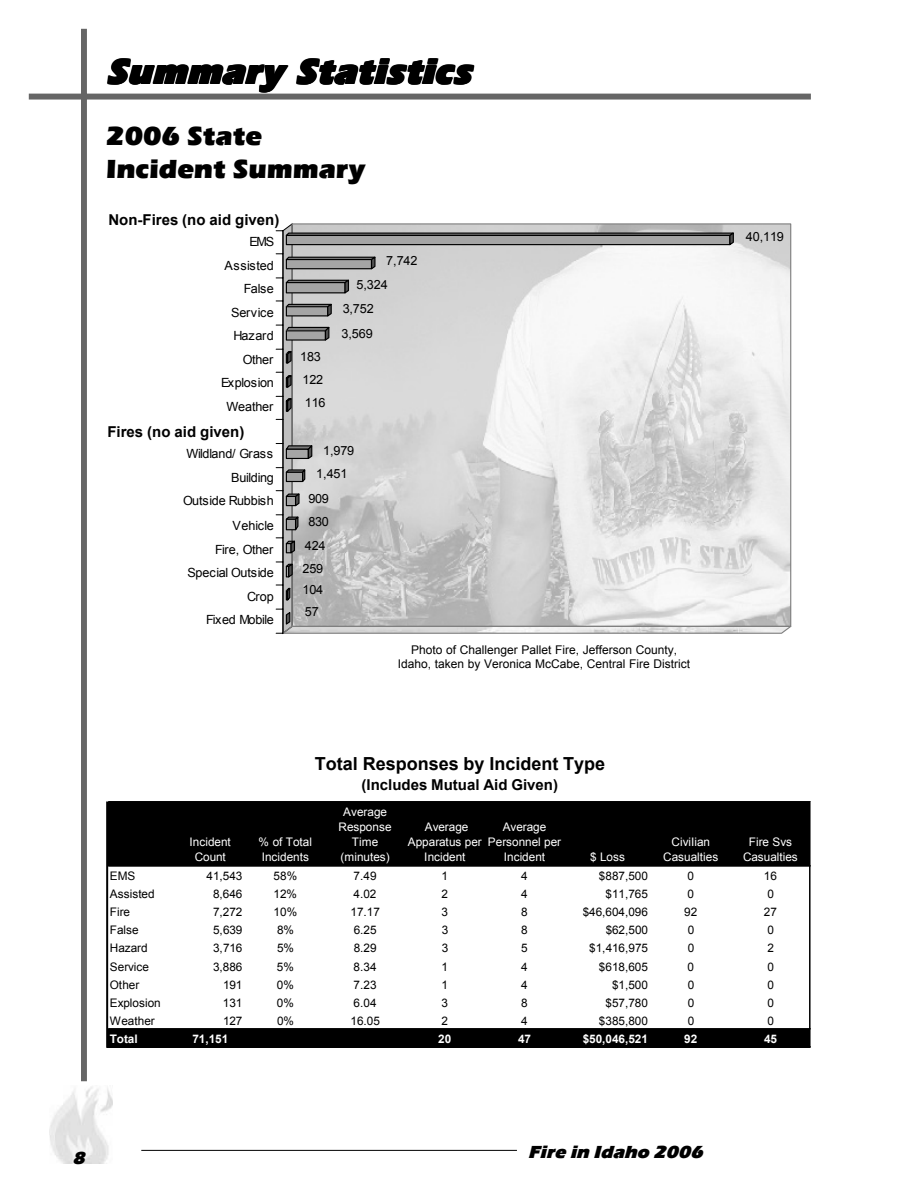
<style>
.page{position:relative;width:918px;height:1188px;background:#fff}
.page>*{position:absolute;margin:0;border:0;box-sizing:border-box;transform-origin:0 0}
.t1{font:italic 900 36px "Eras ITC";color:#000}
.t2{font:900 27px/32.4px "Eras ITC";color:#000}
.t3{font:700 18px "Arial";color:#000}
.t4{font:italic 900 18px "Eras ITC";color:#000}
.t5{font:700 15px "Arial";color:#000}
.t6{font:12.6px "Arial";letter-spacing:-.015em;color:#000}
.t7{font:12.6px "Arial";letter-spacing:-.04em;color:#000}
.t8{font:12.6px "Arial";letter-spacing:.04em;color:#000}
.t9{font:12.6px "Arial";letter-spacing:.005em;color:#000}
.t10{font:12px/14.4px "Arial";color:#000;text-align:center}
.t11{font:11.85px "Arial";letter-spacing:-.005em;color:#000}
.t12{font:11.85px/15px "Arial";letter-spacing:-.005em;color:#fff;text-align:center}
.t13{font:700 11.85px "Arial";letter-spacing:-.005em;color:#fff}
</style>
<div class="page">
<div style="left:81px;top:29px;width:6px;height:1052px;background:#666"></div>
<div style="left:29px;top:94px;width:782px;height:6px;background:#666"></div>
<hr style="left:141px;top:1150px;width:376px;height:1px;background:#000">
<img style="left:50px;top:1087px;width:62px;height:77px">
<svg style="left:291px;top:223px;width:501px;height:411px"></svg>
<svg style="left:276px;top:224px;width:461px;height:410px"></svg>
<div style="left:107px;top:802px;width:703px;height:64px;background:#000"></div>
<div style="left:107px;top:1029px;width:703px;height:18px;background:#000"></div>
<hr style="left:107px;top:802px;width:1px;height:246px;background:#000">
<hr style="left:809px;top:803px;width:2px;height:245px;background:#000">
<hr style="left:108px;top:802px;width:703px;height:1px;background:#000">
<hr style="left:108px;top:865px;width:703px;height:2px;background:#000">
<hr style="left:108px;top:1028px;width:703px;height:2px;background:#000">
<hr style="left:108px;top:1046px;width:703px;height:2px;background:#000">
<h1 class="t1" style="left:107px;top:51px;width:375px">Summary Statistics</h1>
<h2 class="t2" style="left:106px;top:120px;width:261px">2006 State<br>Incident Summary</h2>
<p class="t5" style="left:108px;top:211px;width:173px">Non-Fires (no aid given)</p>
<p class="t6" style="left:250px;top:234px;width:26px">EMS</p>
<p class="t6" style="left:746px;top:230px;width:39px">40,119</p>
<p class="t8" style="left:224px;top:258px;width:51px">Assisted</p>
<p class="t6" style="left:386px;top:254px;width:33px">7,742</p>
<p class="t6" style="left:244px;top:281px;width:32px">False</p>
<p class="t6" style="left:357px;top:278px;width:33px">5,324</p>
<p class="t9" style="left:231px;top:305px;width:44px">Service</p>
<p class="t6" style="left:343px;top:302px;width:33px">3,752</p>
<p class="t6" style="left:234px;top:328px;width:42px">Hazard</p>
<p class="t6" style="left:342px;top:326px;width:33px">3,569</p>
<p class="t6" style="left:243px;top:352px;width:32px">Other</p>
<p class="t6" style="left:300px;top:349px;width:22px">183</p>
<p class="t6" style="left:221px;top:376px;width:54px">Explosion</p>
<p class="t6" style="left:303px;top:372px;width:22px">122</p>
<p class="t6" style="left:227px;top:400px;width:48px">Weather</p>
<p class="t6" style="left:305px;top:395px;width:22px">116</p>
<p class="t5" style="left:107px;top:423px;width:138px">Fires (no aid given)</p>
<p class="t6" style="left:186px;top:447px;width:88px">Wildland/ Grass</p>
<p class="t6" style="left:323px;top:443px;width:33px">1,979</p>
<p class="t6" style="left:231px;top:471px;width:44px">Building</p>
<p class="t6" style="left:316px;top:466px;width:33px">1,451</p>
<p class="t6" style="left:183px;top:494px;width:92px">Outside Rubbish</p>
<p class="t6" style="left:308px;top:492px;width:22px">909</p>
<p class="t6" style="left:232px;top:518px;width:43px">Vehicle</p>
<p class="t6" style="left:308px;top:515px;width:22px">830</p>
<p class="t6" style="left:215px;top:542px;width:60px">Fire, Other</p>
<p class="t6" style="left:305px;top:539px;width:22px">424</p>
<p class="t6" style="left:188px;top:565px;width:88px">Special Outside</p>
<p class="t6" style="left:303px;top:562px;width:22px">259</p>
<p class="t6" style="left:247px;top:589px;width:28px">Crop</p>
<p class="t6" style="left:303px;top:582px;width:22px">104</p>
<p class="t7" style="left:206px;top:612px;width:69px">Fixed Mobile</p>
<p class="t6" style="left:305px;top:604px;width:16px">57</p>
<p class="t10" style="left:398px;top:642px;width:294px">Photo of Challenger Pallet Fire, Jefferson County,<br>Idaho, taken by Veronica McCabe, Central Fire District</p>
<h3 class="t3" style="left:315px;top:753px;width:292px">Total Responses by Incident Type</h3>
<p class="t5" style="left:362px;top:776px;width:198px">(Includes Mutual Aid Given)</p>
<p class="t12" style="left:190px;top:834px;width:43px">Incident<br>Count</p>
<p class="t12" style="left:259px;top:834px;width:55px;text-align:left">% of Total<br>Incidents</p>
<p class="t12" style="left:339px;top:804px;width:54px">Average<br>Response<br>Time (minutes)</p>
<p class="t12" style="left:408px;top:819px;width:75px">Average<br>Apparatus per<br>Incident</p>
<p class="t12" style="left:488px;top:819px;width:75px">Average<br>Personnel per<br>Incident</p>
<p class="t12" style="left:590px;top:849px;width:36px">$ Loss</p>
<p class="t12" style="left:663px;top:834px;width:56px">CiviIian<br>Casualties</p>
<p class="t12" style="left:743px;top:834px;width:56px">Fire Svs<br>Casualties</p>
<p class="t11" style="left:110px;top:869px;width:27px">EMS</p>
<p class="t11" style="left:207px;top:869px;width:37px">41,543</p>
<p class="t11" style="left:274px;top:869px;width:25px">58%</p>
<p class="t11" style="left:354px;top:869px;width:24px">7.49</p>
<p class="t11" style="left:442px;top:869px;width:8px">1</p>
<p class="t11" style="left:521px;top:869px;width:8px">4</p>
<p class="t11" style="left:599px;top:869px;width:50px">$887,500</p>
<p class="t11" style="left:688px;top:869px;width:8px">0</p>
<p class="t11" style="left:764px;top:869px;width:15px">16</p>
<p class="t11" style="left:110px;top:887px;width:46px">Assisted</p>
<p class="t11" style="left:213px;top:887px;width:31px">8,646</p>
<p class="t11" style="left:274px;top:887px;width:25px">12%</p>
<p class="t11" style="left:354px;top:887px;width:24px">4.02</p>
<p class="t11" style="left:442px;top:887px;width:8px">2</p>
<p class="t11" style="left:521px;top:887px;width:8px">4</p>
<p class="t11" style="left:606px;top:887px;width:44px">$11,765</p>
<p class="t11" style="left:688px;top:887px;width:8px">0</p>
<p class="t11" style="left:767px;top:887px;width:8px">0</p>
<p class="t11" style="left:110px;top:905px;width:22px">Fire</p>
<p class="t11" style="left:213px;top:905px;width:31px">7,272</p>
<p class="t11" style="left:274px;top:905px;width:25px">10%</p>
<p class="t11" style="left:351px;top:905px;width:31px">17.17</p>
<p class="t11" style="left:442px;top:905px;width:8px">3</p>
<p class="t11" style="left:521px;top:905px;width:8px">8</p>
<p class="t11" style="left:583px;top:905px;width:67px">$46,604,096</p>
<p class="t11" style="left:684px;top:905px;width:15px">92</p>
<p class="t11" style="left:764px;top:905px;width:15px">27</p>
<p class="t11" style="left:110px;top:924px;width:30px">False</p>
<p class="t11" style="left:213px;top:924px;width:31px">5,639</p>
<p class="t11" style="left:277px;top:924px;width:18px">8%</p>
<p class="t11" style="left:354px;top:924px;width:24px">6.25</p>
<p class="t11" style="left:442px;top:924px;width:8px">3</p>
<p class="t11" style="left:521px;top:924px;width:8px">8</p>
<p class="t11" style="left:606px;top:924px;width:44px">$62,500</p>
<p class="t11" style="left:688px;top:924px;width:8px">0</p>
<p class="t11" style="left:767px;top:924px;width:8px">0</p>
<p class="t11" style="left:110px;top:942px;width:39px">Hazard</p>
<p class="t11" style="left:213px;top:942px;width:31px">3,716</p>
<p class="t11" style="left:277px;top:942px;width:18px">5%</p>
<p class="t11" style="left:354px;top:942px;width:24px">8.29</p>
<p class="t11" style="left:442px;top:942px;width:8px">3</p>
<p class="t11" style="left:521px;top:942px;width:8px">5</p>
<p class="t11" style="left:589px;top:942px;width:60px">$1,416,975</p>
<p class="t11" style="left:688px;top:942px;width:8px">0</p>
<p class="t11" style="left:767px;top:942px;width:8px">2</p>
<p class="t11" style="left:110px;top:960px;width:41px">Service</p>
<p class="t11" style="left:213px;top:960px;width:31px">3,886</p>
<p class="t11" style="left:277px;top:960px;width:18px">5%</p>
<p class="t11" style="left:354px;top:960px;width:24px">8.34</p>
<p class="t11" style="left:442px;top:960px;width:8px">1</p>
<p class="t11" style="left:521px;top:960px;width:8px">4</p>
<p class="t11" style="left:599px;top:960px;width:50px">$618,605</p>
<p class="t11" style="left:688px;top:960px;width:8px">0</p>
<p class="t11" style="left:767px;top:960px;width:8px">0</p>
<p class="t11" style="left:110px;top:978px;width:31px">Other</p>
<p class="t11" style="left:223px;top:978px;width:21px">191</p>
<p class="t11" style="left:277px;top:978px;width:18px">0%</p>
<p class="t11" style="left:354px;top:978px;width:24px">7.23</p>
<p class="t11" style="left:442px;top:978px;width:8px">1</p>
<p class="t11" style="left:521px;top:978px;width:8px">4</p>
<p class="t11" style="left:612px;top:978px;width:37px">$1,500</p>
<p class="t11" style="left:688px;top:978px;width:8px">0</p>
<p class="t11" style="left:767px;top:978px;width:8px">0</p>
<p class="t11" style="left:110px;top:996px;width:52px">Explosion</p>
<p class="t11" style="left:223px;top:996px;width:21px">131</p>
<p class="t11" style="left:277px;top:996px;width:18px">0%</p>
<p class="t11" style="left:354px;top:996px;width:24px">6.04</p>
<p class="t11" style="left:442px;top:996px;width:8px">3</p>
<p class="t11" style="left:521px;top:996px;width:8px">8</p>
<p class="t11" style="left:606px;top:996px;width:44px">$57,780</p>
<p class="t11" style="left:688px;top:996px;width:8px">0</p>
<p class="t11" style="left:767px;top:996px;width:8px">0</p>
<p class="t11" style="left:110px;top:1014px;width:46px">Weather</p>
<p class="t11" style="left:223px;top:1014px;width:21px">127</p>
<p class="t11" style="left:277px;top:1014px;width:18px">0%</p>
<p class="t11" style="left:351px;top:1014px;width:31px">16.05</p>
<p class="t11" style="left:442px;top:1014px;width:8px">2</p>
<p class="t11" style="left:521px;top:1014px;width:8px">4</p>
<p class="t11" style="left:599px;top:1014px;width:50px">$385,800</p>
<p class="t11" style="left:688px;top:1014px;width:8px">0</p>
<p class="t11" style="left:767px;top:1014px;width:8px">0</p>
<p class="t13" style="left:110px;top:1032px;width:29px">Total</p>
<p class="t13" style="left:192px;top:1032px;width:37px">71,151</p>
<p class="t13" style="left:438px;top:1032px;width:15px">20</p>
<p class="t13" style="left:518px;top:1032px;width:15px">47</p>
<p class="t13" style="left:583px;top:1032px;width:67px">$50,046,521</p>
<p class="t13" style="left:684px;top:1032px;width:15px">92</p>
<p class="t13" style="left:764px;top:1032px;width:15px">45</p>
<h3 class="t4" style="left:73px;top:1147px;width:18px">8</h3>
<h3 class="t4" style="left:528px;top:1142px;width:180px">Fire in Idaho 2006</h3>
</div>
